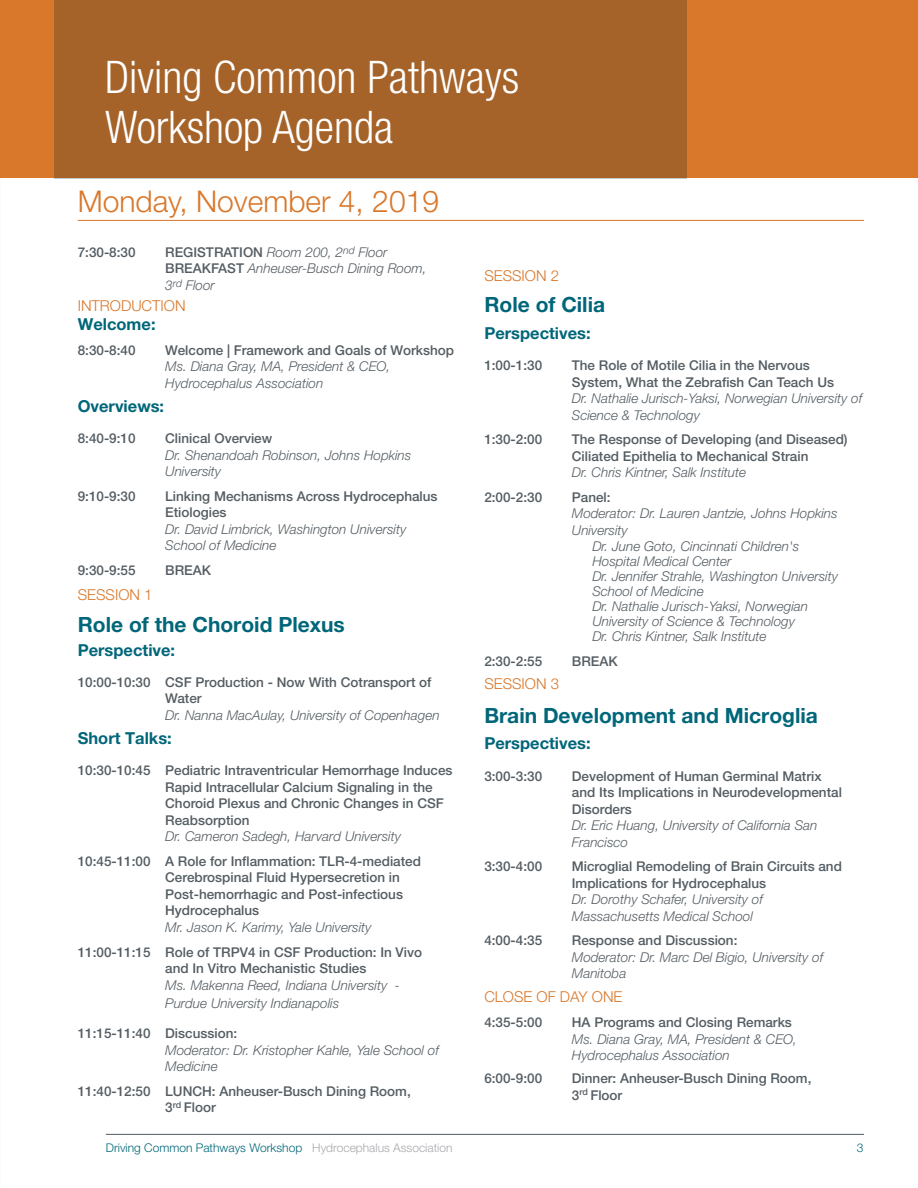
<style>
.page{position:relative;width:918px;height:1188px;background:#fff}
.page>*{position:absolute;margin:0;border:0;box-sizing:border-box;transform-origin:0 0}
.Subheads_no_space_be{font:300 condensed 45px "Helvetica Neue LT Pro";color:#fff}
.Time{font:300 30px "Helvetica Neue LT Pro";color:#d9772a}
.Session{font:700 21px "Helvetica Neue LT Pro";color:#006679}
.Details{font:700 21px "Helvetica Neue LT Pro";color:#006679}
.Title{font:700 16.5px "Helvetica Neue LT Pro";color:#006679}
.Details-2{font:700 16.5px "Helvetica Neue LT Pro";color:#006679}
.Details-3{font:300 15px "Helvetica Neue LT Pro";color:#d9772a}
.Session-2{font:300 15px "Helvetica Neue LT Pro";color:#d9772a}
.Details-4{font:500 13.5px/16.5px "Helvetica Neue LT Pro";color:#545d63}
.Details-5{font:italic 300 13.5px/16.5px "Helvetica Neue LT Pro";color:#545d63}
.Session-3{font:500 13.5px/16.5px "Helvetica Neue LT Pro";color:#545d63}
.t1{font:300 12px "Helvetica Neue LT Pro";color:#006679}
.s1{font-weight:500;font-style:normal}
.s2{font-weight:300;font-style:italic}
.s3{color:#a8a9ad}
</style>
<div class="page">
<hr style="left:106px;top:1134px;width:758px;height:1px;background:#545d63">
<div style="left:0;top:0;width:918px;height:177px;background:#d9772a"></div>
<div style="left:54px;top:0;width:633px;height:178px;background:#a5632a"></div>
<hr style="left:78px;top:220px;width:786px;height:1px;background:#d9772a">
<p class="Subheads_no_space_be" style="left:105px;top:51px;width:416px">Diving Common Pathways</p>
<p class="Subheads_no_space_be" style="left:105px;top:102px;width:290px">Workshop Agenda</p>
<p class="Time" style="left:78px;top:183px;width:363px">Monday, November 4, 2019</p>
<p class="Details-4" style="left:78px;top:244px;width:59px">7:30-8:30</p>
<p class="Details-5" style="left:165px;top:244px;width:263px"><span class="s1">REGISTRATION</span> Room 200, 2<sup>nd</sup> Floor<br><span class="s1">BREAKFAST</span> Anheuser-Busch Dining Room,<br>3<sup>rd</sup> Floor</p>
<p class="Details-3" style="left:78px;top:296px;width:109px">INTRODUCTION</p>
<p class="Details-2" style="left:78px;top:314px;width:79px">Welcome:</p>
<p class="Details-4" style="left:78px;top:342px;width:59px">8:30-8:40</p>
<p class="Details-5" style="left:165px;top:342px;width:290px"><span class="s1">Welcome | Framework and Goals of Workshop<br></span>Ms. Diana Gray, MA, President &amp; CEO,<br>Hydrocephalus Association</p>
<p class="Title" style="left:78px;top:396px;width:88px">Overviews:</p>
<p class="Details-4" style="left:78px;top:430px;width:59px">8:40-9:10</p>
<p class="Details-5" style="left:165px;top:430px;width:248px"><span class="s1">Clinical Overview<br></span>Dr. Shenandoah Robinson, Johns Hopkins<br>University</p>
<p class="Details-4" style="left:78px;top:488px;width:59px">9:10-9:30</p>
<p class="Details-5" style="left:165px;top:488px;width:274px"><span class="s1">Linking Mechanisms Across Hydrocephalus<br>Etiologies<br></span>Dr. David Limbrick, Washington University<br>School of Medicine</p>
<p class="Details-4" style="left:78px;top:562px;width:59px">9:30-9:55</p>
<p class="Details-4" style="left:165px;top:562px;width:47px">BREAK</p>
<p class="Details-3" style="left:78px;top:585px;width:76px">SESSION 1</p>
<p class="Details" style="left:78px;top:611px;width:269px">Role of the Choroid Plexus</p>
<p class="Title" style="left:78px;top:640px;width:99px">Perspective:</p>
<p class="Details-4" style="left:165px;top:674px;width:276px;text-indent:-87px">10:00-10:30 CSF Production - Now With Cotransport of<br>Water<br><span class="s2">Dr. Nanna MacAulay, University of Copenhagen</span></p>
<p class="Title" style="left:78px;top:728px;width:96px">Short Talks:</p>
<p class="Details-4" style="left:165px;top:762px;width:289px;text-indent:-87px">10:30-10:45 Pediatric Intraventricular Hemorrhage Induces Rapid Intracellular Calcium Signaling in the Choroid Plexus and Chronic Changes in CSF Reabsorption<br><span class="s2">Dr. Cameron Sadegh, Harvard University</span></p>
<p class="Details-4" style="left:165px;top:853px;width:257px;text-indent:-87px">10:45-11:00 A Role for Inflammation: TLR-4-mediated Cerebrospinal Fluid Hypersecretion in Post-hemorrhagic and Post-infectious Hydrocephalus<br><span class="s2">Mr. Jason K. Karimy, Yale University</span></p>
<p class="Details-4" style="left:165px;top:943px;width:258px;text-indent:-87px">11:00-11:15 Role of TRPV4 in CSF Production: In Vivo and In Vitro Mechanistic Studies<br><span class="s2">Ms. Makenna Reed, Indiana University -</span></p>
<p class="Details-5" style="left:165px;top:994px;width:176px">Purdue University Indianapolis</p>
<p class="Details-5" style="left:165px;top:1025px;width:275px;text-indent:-87px"><span class="s1">11:15-11:40 Discussion:<br></span>Moderator: Dr. Kristopher Kahle, Yale School of<br>Medicine</p>
<p class="Details-4" style="left:165px;top:1083px;width:247px;text-indent:-87px">11:40-12:50 LUNCH: Anheuser-Busch Dining Room,<br>3<sup>rd</sup> Floor</p>
<p class="Details-3" style="left:484px;top:267px;width:76px">SESSION 2</p>
<p class="Session" style="left:484px;top:292px;width:122px">Role of Cilia</p>
<p class="Title" style="left:484px;top:323px;width:108px">Perspectives:</p>
<p class="Details-4" style="left:484px;top:357px;width:59px">1:00-1:30</p>
<p class="Details-4" style="left:572px;top:357px;width:292px">The Role of Motile Cilia in the Nervous System, What the Zebrafish Can Teach Us<br><span class="s2">Dr. Nathalie Jurisch-Yaksi, Norwegian University of Science &amp; Technology</span></p>
<p class="Details-4" style="left:484px;top:431px;width:59px">1:30-2:00</p>
<p class="Details-4" style="left:572px;top:431px;width:277px">The Response of Developing (and Diseased)<br>Ciliated Epithelia to Mechanical Strain<br><span class="s2">Dr. Chris Kintner, Salk Institute</span></p>
<p class="Details-4" style="left:484px;top:489px;width:59px">2:00-2:30</p>
<p class="Details-4" style="left:572px;top:489px;width:40px">Panel:</p>
<p class="Details-5" style="left:572px;top:505px;width:267px">Moderator: Dr. Lauren Jantzie, Johns Hopkins</p>
<p class="Details-5" style="left:572px;top:522px;width:57px">University</p>
<p class="Details-5" style="left:592px;top:538px;width:209px">Dr. June Goto, Cincinnati Children's</p>
<p class="Details-5" style="left:592px;top:554px;width:247px;line-height:15px">Hospital Medical Center<br>Dr. Jennifer Strahle, Washington University School of Medicine<br>Dr. Nathalie Jurisch-Yaksi, Norwegian University of Science &amp; Technology<br>Dr. Chris Kintner, Salk Institute</p>
<p class="Details-4" style="left:484px;top:653px;width:59px">2:30-2:55</p>
<p class="Details-4" style="left:572px;top:653px;width:47px">BREAK</p>
<p class="Session-2" style="left:484px;top:675px;width:76px">SESSION 3</p>
<p class="Session" style="left:484px;top:702px;width:335px">Brain Development and Microglia</p>
<p class="Title" style="left:484px;top:733px;width:108px">Perspectives:</p>
<p class="Details-4" style="left:484px;top:768px;width:59px">3:00-3:30</p>
<p class="Details-4" style="left:572px;top:768px;width:272px">Development of Human Germinal Matrix and Its Implications in Neurodevelopmental<br>Disorders<br><span class="s2">Dr. Eric Huang, University of California San<br>Francisco</span></p>
<p class="Details-4" style="left:484px;top:858px;width:59px">3:30-4:00</p>
<p class="Details-4" style="left:572px;top:858px;width:272px">Microglial Remodeling of Brain Circuits and Implications for Hydrocephalus<br><span class="s2">Dr. Dorothy Schafer, University of Massachusetts Medical School</span></p>
<p class="Details-4" style="left:484px;top:932px;width:59px">4:00-4:35</p>
<p class="Details-5" style="left:572px;top:932px;width:253px"><span class="s1">Response and Discussion:<br></span>Moderator: Dr. Marc Del Bigio, University of<br>Manitoba</p>
<p class="Details-3" style="left:484px;top:988px;width:140px">CLOSE OF DAY ONE</p>
<p class="Details-4" style="left:484px;top:1014px;width:59px">4:35-5:00</p>
<p class="Details-5" style="left:572px;top:1014px;width:227px"><span class="s1">HA Programs and Closing Remarks<br></span>Ms. Diana Gray, MA, President &amp; CEO,<br>Hydrocephalus Association</p>
<p class="Session-3" style="left:484px;top:1070px;width:59px">6:00-9:00</p>
<p class="Session-3" style="left:572px;top:1070px;width:241px">Dinner: Anheuser-Busch Dining Room,<br>3<sup>rd</sup> Floor</p>
<p class="t1" style="left:106px;top:1141px;width:348px">Driving Common Pathways Workshop <span class="s3">Hydrocephalus Association</span></p>
<p class="t1" style="left:857px;top:1141px;width:8px">3</p>
</div>
